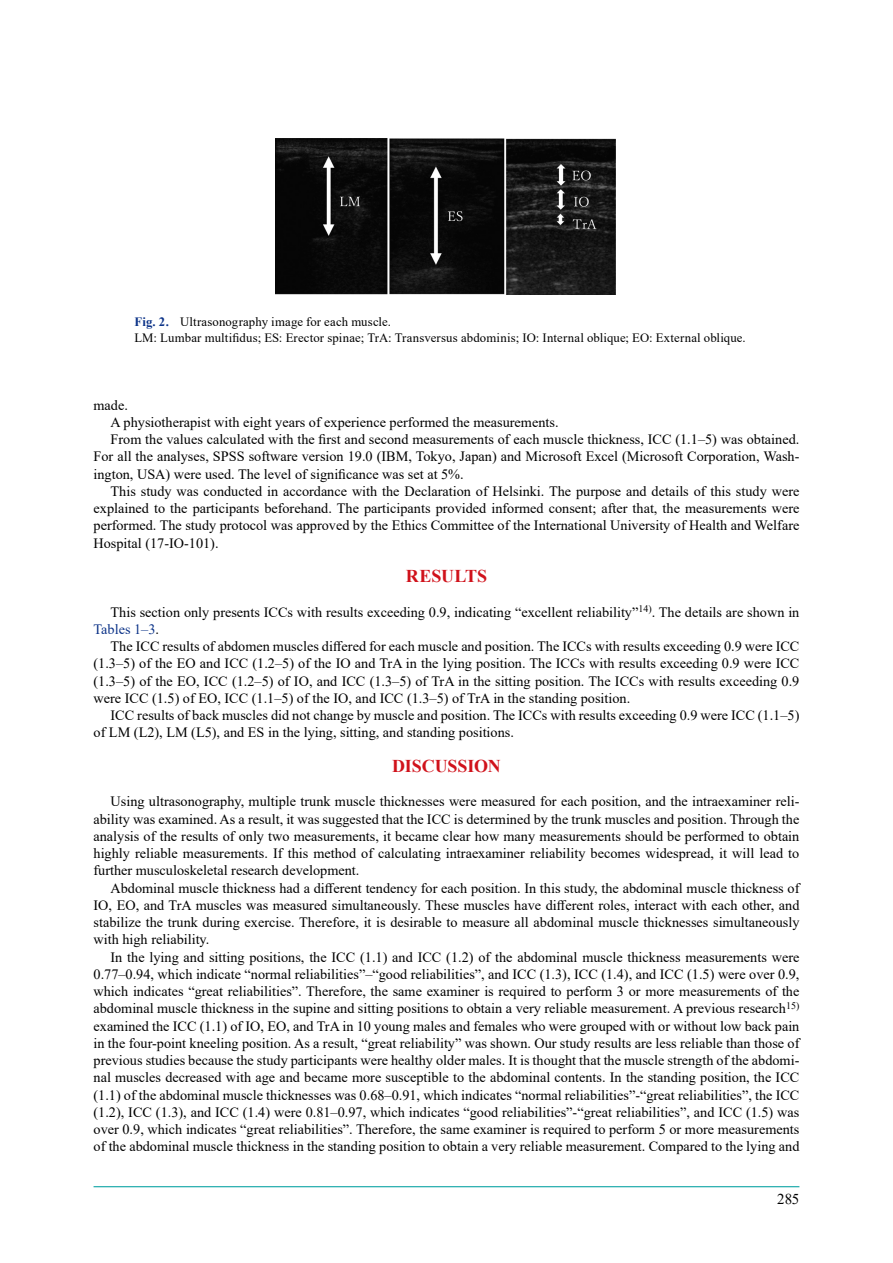
<style>
.page{position:relative;width:893px;height:1263px;background:#fff}
.page>*{position:absolute;margin:0;border:0;box-sizing:border-box;transform-origin:0 0}
.t1{font:700 18px "Times New Roman";letter-spacing:-.005em;color:#d0121b}
.t2{font:15px "Times New Roman";color:#000}
.t3{font:14.25px/17.2px "Times New Roman";color:#000;text-align:justify}
.t4{font:12.75px/16.5px "Times New Roman";letter-spacing:.01em;color:#000}
.s1{font-weight:700;color:#0c3388}
.s2{color:#0c3388}
</style>
<div class="page">
<hr style="left:94px;top:1186px;width:705px;height:1px;background:#009fa1">
<img style="left:275px;top:138px;width:340px;height:156px">
<p class="t4" style="left:134px;top:313px;width:613px"><span class="s1">Fig. 2.</span> Ultrasonography image for each muscle.<br>LM: Lumbar multifidus; ES: Erector spinae; TrA: Transversus abdominis; IO: Internal oblique; EO: External oblique.</p>
<p class="t3" style="left:94px;top:396px;width:36px">made.</p>
<p class="t3" style="left:111px;top:413px;width:449px">A physiotherapist with eight years of experience performed the measurements.</p>
<p class="t3" style="left:111px;top:430px;width:690px">From the values calculated with the first and second measurements of each muscle thickness, ICC (1.1–5) was obtained.</p>
<p class="t3" style="left:94px;top:447px;width:707px">For all the analyses, SPSS software version 19.0 (IBM, Tokyo, Japan) and Microsoft Excel (Microsoft Corporation, Wash-</p>
<p class="t3" style="left:94px;top:465px;width:372px">ington, USA) were used. The level of significance was set at 5%.</p>
<p class="t3" style="left:111px;top:482px;width:690px">This study was conducted in accordance with the Declaration of Helsinki. The purpose and details of this study were</p>
<p class="t3" style="left:94px;top:499px;width:707px">explained to the participants beforehand. The participants provided informed consent; after that, the measurements were</p>
<p class="t3" style="left:94px;top:516px;width:707px">performed. The study protocol was approved by the Ethics Committee of the International University of Health and Welfare</p>
<p class="t3" style="left:94px;top:534px;width:127px">Hospital (17-IO-101).</p>
<p class="t1" style="left:406px;top:563px;width:83px">RESULTS</p>
<p class="t3" style="left:94px;top:603px;width:707px;text-indent:17px">This section only presents ICCs with results exceeding 0.9, indicating “excellent reliability”<sup>14)</sup>. The details are shown in<br><span class="s2">Tables 1–3</span>.</p>
<p class="t3" style="left:94px;top:637px;width:707px;text-indent:17px">The ICC results of abdomen muscles differed for each muscle and position. The ICCs with results exceeding 0.9 were ICC (1.3–5) of the EO and ICC (1.2–5) of the IO and TrA in the lying position. The ICCs with results exceeding 0.9 were ICC (1.3–5) of the EO, ICC (1.2–5) of IO, and ICC (1.3–5) of TrA in the sitting position. The ICCs with results exceeding 0.9 were ICC (1.5) of EO, ICC (1.1–5) of the IO, and ICC (1.3–5) of TrA in the standing position.</p>
<p class="t3" style="left:94px;top:706px;width:707px;text-indent:17px">ICC results of back muscles did not change by muscle and position. The ICCs with results exceeding 0.9 were ICC (1.1–5) of LM (L2), LM (L5), and ES in the lying, sitting, and standing positions.</p>
<p class="t1" style="left:392px;top:753px;width:110px">DISCUSSION</p>
<p class="t3" style="left:94px;top:792px;width:707px;text-indent:17px">Using ultrasonography, multiple trunk muscle thicknesses were measured for each position, and the intraexaminer reli&shy;ability was examined. As a result, it was suggested that the ICC is determined by the trunk muscles and position. Through the analysis of the results of only two measurements, it became clear how many measurements should be performed to obtain highly reliable measurements. If this method of calculating intraexaminer reliability becomes widespread, it will lead to further musculoskeletal research development.</p>
<p class="t3" style="left:94px;top:879px;width:707px;text-indent:17px">Abdominal muscle thickness had a different tendency for each position. In this study, the abdominal muscle thickness of IO, EO, and TrA muscles was measured simultaneously. These muscles have different roles, interact with each other, and stabilize the trunk during exercise. Therefore, it is desirable to measure all abdominal muscle thicknesses simultaneously with high reliability.</p>
<p class="t3" style="left:94px;top:948px;width:707px;text-indent:17px">In the lying and sitting positions, the ICC (1.1) and ICC (1.2) of the abdominal muscle thickness measurements were 0.77–0.94, which indicate “normal reliabilities”–“good reliabilities”, and ICC (1.3), ICC (1.4), and ICC (1.5) were over 0.9, which indicates “great reliabilities”. Therefore, the same examiner is required to perform 3 or more measurements of the abdominal muscle thickness in the supine and sitting positions to obtain a very reliable measurement. A previous research<sup>15) </sup>examined the ICC (1.1) of IO, EO, and TrA in 10 young males and females who were grouped with or without low back pain in the four-point kneeling position. As a result, “great reliability” was shown. Our study results are less reliable than those of previous studies because the study participants were healthy older males. It is thought that the muscle strength of the abdomi&shy;nal muscles decreased with age and became more susceptible to the abdominal contents. In the standing position, the ICC (1.1) of the abdominal muscle thicknesses was 0.68–0.91, which indicates “normal reliabilities”-“great reliabilities”, the ICC (1.2), ICC (1.3), and ICC (1.4) were 0.81–0.97, which indicates “good reliabilities”-“great reliabilities”, and ICC (1.5) was over 0.9, which indicates “great reliabilities”. Therefore, the same examiner is required to perform 5 or more measurements of the abdominal muscle thickness in the standing position to obtain a very reliable measurement. Compared to the lying and</p>
<p class="t2" style="left:777px;top:1188px;width:24px">285</p>
</div>
